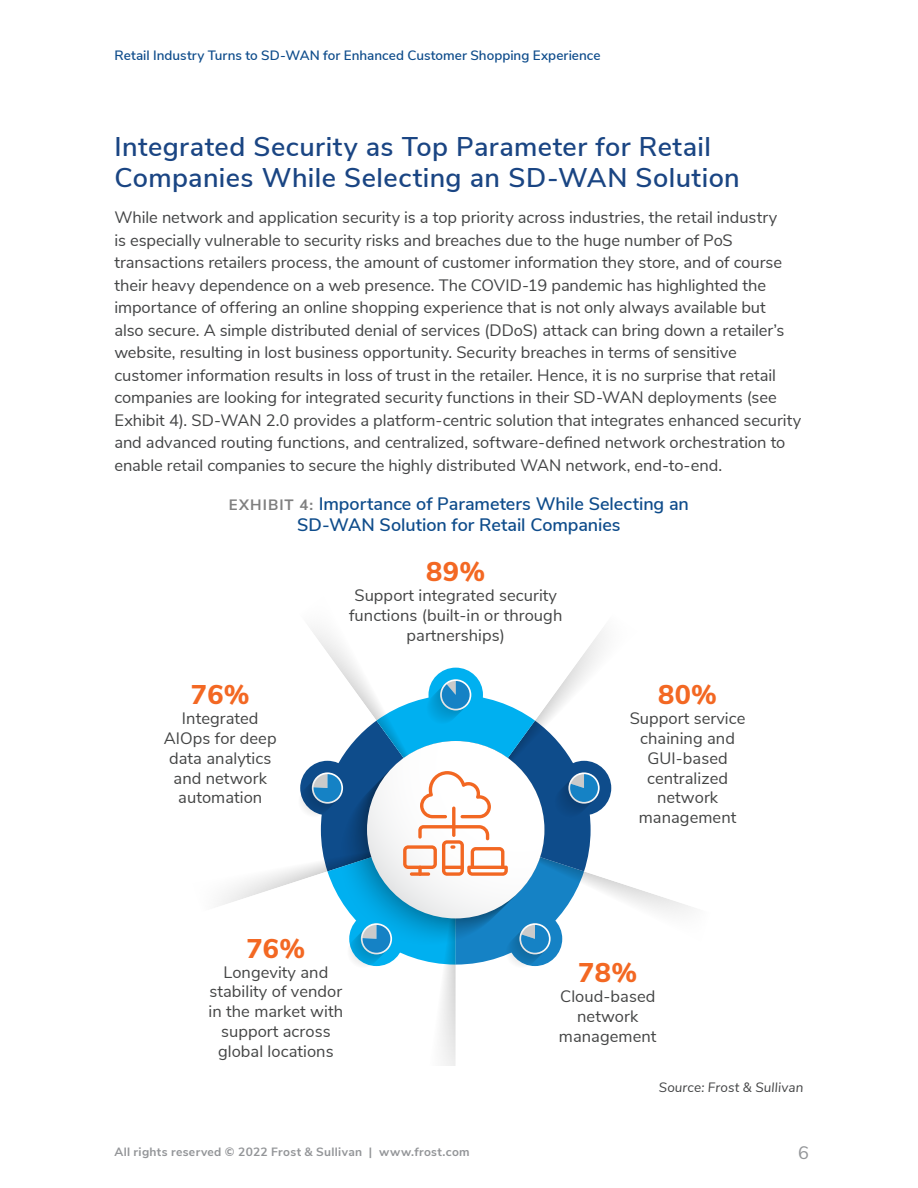
<style>
.page{position:relative;width:918px;height:1188px;background:#fff}
.page>*{position:absolute;margin:0;border:0;box-sizing:border-box;transform-origin:0 0}
.t1{font:600 27px/31.5px "Nunito Sans";letter-spacing:.015em;color:#1a4583}
.t2{font:800 27px "Nunito Sans";letter-spacing:.015em;color:#f36823}
.Exhibit-Figure_Title{font:600 18px/21px "Nunito Sans";letter-spacing:-.005em;color:#0e4c8b;text-align:center}
.t3{font:18px "Nunito Sans";color:#939598}
.Text_body{font:16.5px/22.5px "Nunito Sans";letter-spacing:-.005em;color:#434445}
.t4{font:16.5px/19.8px "Nunito Sans";letter-spacing:.005em;color:#444545;text-align:center}
.t5{font:600 13.5px "Nunito Sans";color:#0e4c8b}
.Exhibit-Figure_Sourc{font:italic 13.5px "Nunito Sans";letter-spacing:.01em;color:#434445}
.t6{font:700 12px "Nunito Sans";letter-spacing:.025em;color:#939598}
.s1{font-weight:700;font-size:15px;color:#7f7f7f}
</style>
<div class="page">
<svg style="left:220px;top:628px;width:471px;height:438px"></svg>
<svg style="left:314px;top:774px;width:27px;height:28px"></svg>
<p class="t5" style="left:115px;top:46px;width:487px">Retail Industry Turns to SD-WAN for Enhanced Customer Shopping Experience</p>
<h1 class="t1" style="left:114px;top:129px;width:627px">Integrated Security as Top Parameter for Retail<br>Companies While Selecting an SD-WAN Solution</h1>
<p class="Text_body" style="left:114px;top:205px;width:689px">While network and application security is a top priority across industries, the retail industry<br>is especially vulnerable to security risks and breaches due to the huge number of PoS transactions retailers process, the amount of customer information they store, and of course their heavy dependence on a web presence. The COVID-19 pandemic has highlighted the importance of offering an online shopping experience that is not only always available but<br>also secure. A simple distributed denial of services (DDoS) attack can bring down a retailer’s website, resulting in lost business opportunity. Security breaches in terms of sensitive customer information results in loss of trust in the retailer. Hence, it is no surprise that retail companies are looking for integrated security functions in their SD-WAN deployments (see Exhibit 4). SD-WAN 2.0 provides a platform-centric solution that integrates enhanced security and advanced routing functions, and centralized, software-defined network orchestration to enable retail companies to secure the highly distributed WAN network, end-to-end.</p>
<p class="Exhibit-Figure_Title" style="left:229px;top:492px;width:462px"><span class="s1">EXHIBIT 4:</span> Importance of Parameters While Selecting an<br>SD-WAN Solution for Retail Companies</p>
<p class="t2" style="left:426px;top:552px;width:60px">89%</p>
<p class="t4" style="left:349px;top:584px;width:215px">Support integrated security functions (built-in or through partnerships)</p>
<p class="t2" style="left:191px;top:675px;width:60px">76%</p>
<p class="t4" style="left:164px;top:707px;width:114px">Integrated<br>AIOps for deep data analytics and network automation</p>
<p class="t2" style="left:658px;top:675px;width:60px">80%</p>
<p class="t4" style="left:630px;top:707px;width:117px">Support service chaining and<br>GUI-based centralized network management</p>
<p class="t2" style="left:246px;top:929px;width:60px">76%</p>
<p class="t4" style="left:209px;top:961px;width:136px">Longevity and stability of vendor in the market with support across global locations</p>
<p class="t2" style="left:578px;top:953px;width:60px">78%</p>
<p class="t4" style="left:559px;top:985px;width:99px">Cloud-based network management</p>
<p class="Exhibit-Figure_Sourc" style="left:659px;top:1078px;width:146px">Source: Frost &amp; Sullivan</p>
<p class="t6" style="left:114px;top:1143px;width:357px">All rights reserved © 2022 Frost &amp; Sullivan | www.frost.com</p>
<p class="t3" style="left:798px;top:1139px;width:12px">6</p>
</div>
